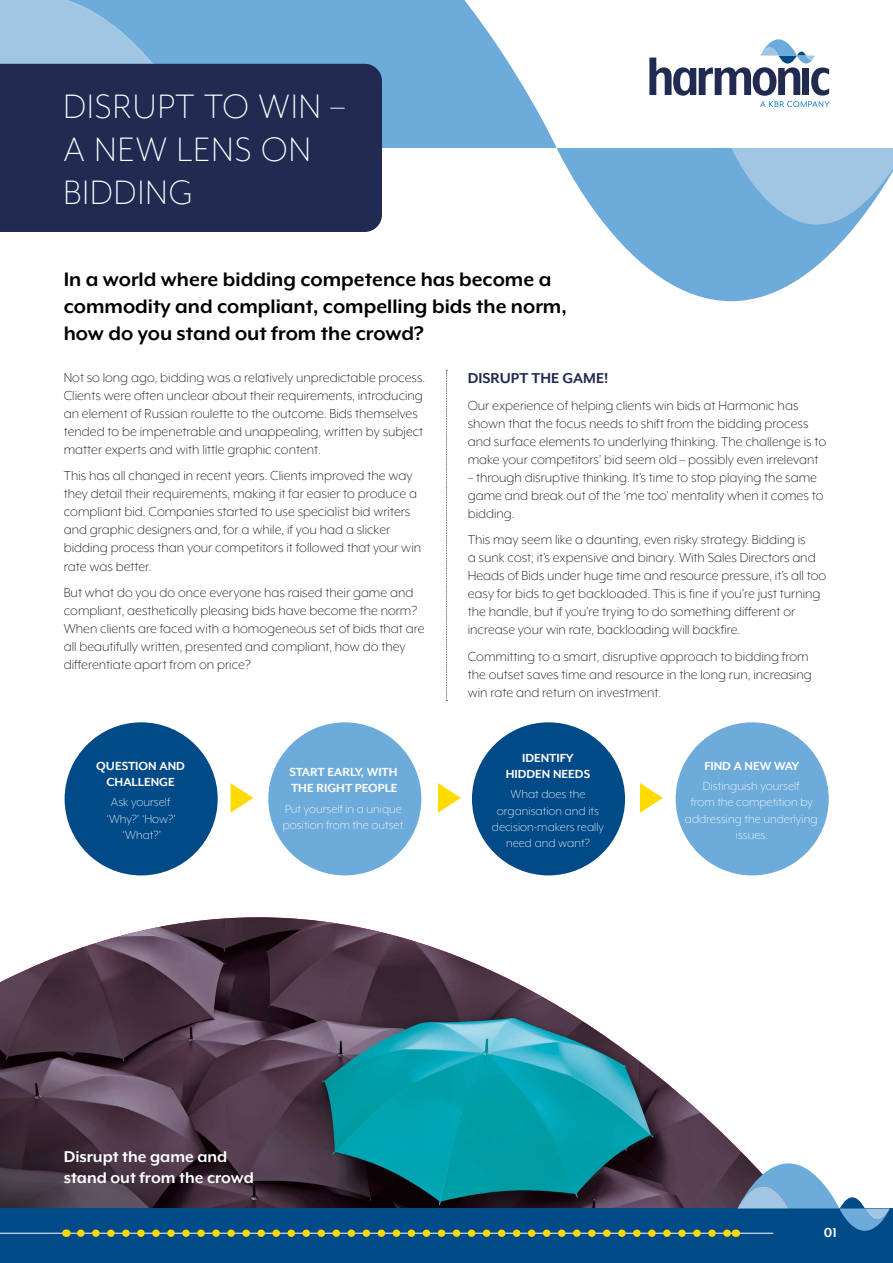
<style>
.page{position:relative;width:893px;height:1263px;background:#fff}
.page>*{position:absolute;margin:0;border:0;box-sizing:border-box;transform-origin:0 0}
.t1{font:300 39px/42.9px "Mr Eaves XL Mod OT";letter-spacing:.03em;color:#fff}
.t2{font:700 22.5px/27px "Mr Eaves XL Mod OT";color:#000}
.t3{font:700 18px/21.6px "Mr Eaves XL Mod OT";color:#fff}
.t4{font:700 16.5px "Mr Eaves XL Mod OT";color:#212b52}
.t5{font:300 15px/18px "Mr Eaves XL Mod OT";color:#000}
.t6{font:700 15px "Mr Eaves XL Mod OT";color:#fff}
.t7{font:300 13.5px/16.2px "Mr Eaves XL Mod OT";color:#fff;text-align:center}
.t8{font:700 13.5px/16.2px "Mr Eaves XL Mod OT";color:#fff;text-align:center}
</style>
<div class="page">
<svg style="left:452px;top:1179px;width:283px;height:30px;background:#314655"></svg>
<img style="left:0;top:917px;width:752px;height:262px">
<svg style="left:0;top:1019px;width:452px;height:190px;background:#3d4c5a"></svg>
<svg style="left:649px;top:39px;width:180px;height:68px"></svg>
<svg style="left:207px;top:0;width:350px;height:148px;fill:#6dabdb"></svg>
<svg style="left:0;top:0;width:207px;height:64px;background:#8abadf"></svg>
<svg style="left:557px;top:148px;width:336px;height:153px;fill:#6dabdb"></svg>
<div style="left:0;top:1209px;width:893px;height:54px;background:#004a87"></div>
<hr style="left:0;top:1233px;width:773px;height:1px;background:#fff">
<svg style="left:81px;top:1229px;width:647px;height:8px"></svg>
<svg style="left:735px;top:1163px;width:155px;height:74px"></svg>
<div style="left:268px;top:722px;width:153px;height:153px;background:#6dabdb;border-radius:50%"></div>
<div style="left:472px;top:722px;width:153px;height:153px;background:#004a87;border-radius:50%"></div>
<div style="left:65px;top:722px;width:153px;height:153px;background:#004a87;border-radius:50%"></div>
<div style="left:676px;top:722px;width:153px;height:153px;background:#6dabdb;border-radius:50%"></div>
<svg style="left:230px;top:783px;width:23px;height:30px"></svg>
<svg style="left:438px;top:783px;width:23px;height:30px"></svg>
<svg style="left:640px;top:783px;width:23px;height:30px"></svg>
<div style="left:0;top:64px;width:382px;height:168px;background:#212b52"></div>
<svg style="left:446px;top:370px;width:1px;height:331px"></svg>
<h1 class="t1" style="left:63px;top:85px;width:283px">DISRUPT TO WIN –<br>A NEW LENS ON<br>BIDDING</h1>
<h2 class="t2" style="left:64px;top:265px;width:505px">In a world where bidding competence has become a commodity and compliant, compelling bids the norm, how do you stand out from the crowd?</h2>
<p class="t5" style="left:64px;top:368px;width:363px">Not so long ago, bidding was a relatively unpredictable process.<br>Clients were often unclear about their requirements, introducing an element of Russian roulette to the outcome. Bids themselves tended to be impenetrable and unappealing, written by subject matter experts and with little graphic content.</p>
<p class="t5" style="left:64px;top:467px;width:359px">This has all changed in recent years. Clients improved the way they detail their requirements, making it far easier to produce a compliant bid. Companies started to use specialist bid writers and graphic designers and, for a while, if you had a slicker bidding process than your competitors it followed that your win rate was better.</p>
<p class="t5" style="left:64px;top:583px;width:362px">But what do you do once everyone has raised their game and compliant, aesthetically pleasing bids have become the norm?<br>When clients are faced with a homogeneous set of bids that are all beautifully written, presented and compliant, how do they differentiate apart from on price?</p>
<p class="t8" style="left:96px;top:757px;width:90px">QUESTION AND<br>CHALLENGE</p>
<p class="t7" style="left:106px;top:794px;width:71px">Ask yourself ‘Why?’ ‘How?’ ‘What?’</p>
<p class="t8" style="left:289px;top:764px;width:110px;text-align:left">START EARLY, WITH<br>THE RIGHT PEOPLE</p>
<p class="t7" style="left:283px;top:800px;width:124px;text-align:left">Put yourself in a unique position from the outset.</p>
<p class="t4" style="left:468px;top:369px;width:142px">DISRUPT THE GAME!</p>
<p class="t5" style="left:468px;top:396px;width:360px">Our experience of helping clients win bids at Harmonic has shown that the focus needs to shift from the bidding process and surface elements to underlying thinking. The challenge is to make your competitors’ bid seem old – possibly even irrelevant</p>
<p class="t5" style="left:468px;top:468px;width:357px">– through disruptive thinking. It’s time to stop playing the same game and break out of the ‘me too’ mentality when it comes to bidding.</p>
<p class="t5" style="left:468px;top:530px;width:360px">This may seem like a daunting, even risky strategy. Bidding is<br>a sunk cost; it’s expensive and binary. With Sales Directors and Heads of Bids under huge time and resource pressure, it’s all too easy for bids to get backloaded. This is fine if you’re just turning the handle, but if you’re trying to do something different or increase your win rate, backloading will backfire.</p>
<p class="t5" style="left:468px;top:647px;width:345px">Committing to a smart, disruptive approach to bidding from the outset saves time and resource in the long run, increasing win rate and return on investment.</p>
<p class="t8" style="left:506px;top:749px;width:86px">IDENTIFY<br>HIDDEN NEEDS</p>
<p class="t7" style="left:492px;top:786px;width:114px">What does the organisation and its decision-makers really need and want?</p>
<p class="t8" style="left:704px;top:757px;width:97px">FIND A NEW WAY</p>
<p class="t7" style="left:685px;top:778px;width:134px">Distinguish yourself<br>from the competition by addressing the underlying issues.</p>
<p class="t3" style="left:64px;top:1145px;width:191px">Disrupt the game and stand out from the crowd</p>
<p class="t6" style="left:824px;top:1224px;width:15px">01</p>
</div>
